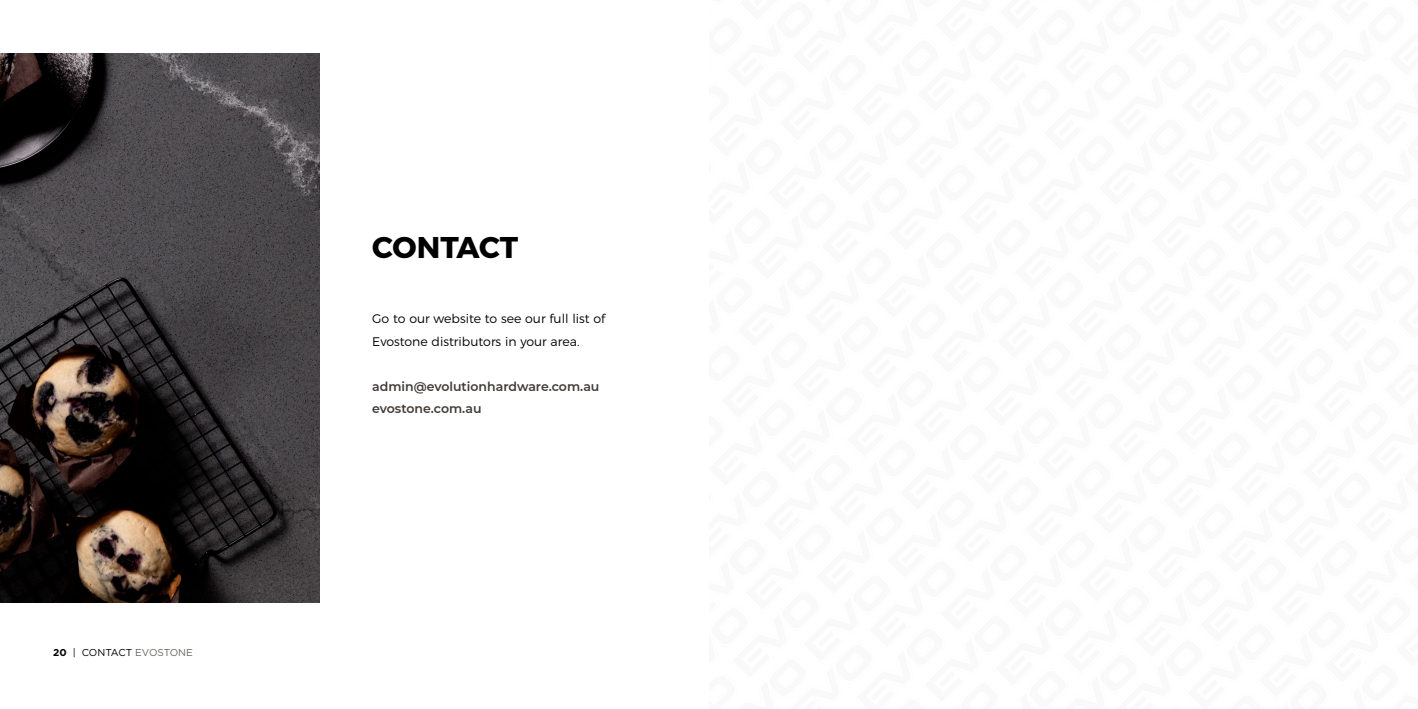
<style>
.page{position:relative;width:1418px;height:709px;background:#fff}
.page>*{position:absolute;margin:0;border:0;box-sizing:border-box;transform-origin:0 0}
.t1{font:700 30px "Montserrat";letter-spacing:-.005em;color:#000}
.t2{font:300 12.5px/22.5px "Montserrat";color:#000}
.t3{font:600 12.5px/22.5px "Montserrat";color:#403b37}
.t4{font:10px "Gotham HTF";letter-spacing:-.005em;color:#000}
.s1{font-weight:700}
.s2{color:#686462}
</style>
<div class="page">
<img style="left:0;top:53px;width:319px;height:549px">
<p class="t4" style="left:53px;top:646px;width:141px"><span class="s1">20</span> | CONTACT <span class="s2">EVOSTONE</span></p>
<h1 class="t1" style="left:372px;top:222px;width:148px">CONTACT</h1>
<p class="t2" style="left:372px;top:306px;width:234px">Go to our website to see our full list of<br>Evostone distributors in your area.</p>
<p class="t3" style="left:372px;top:374px;width:229px">admin@evolutionhardware.com.au evostone.com.au</p>
</div>
